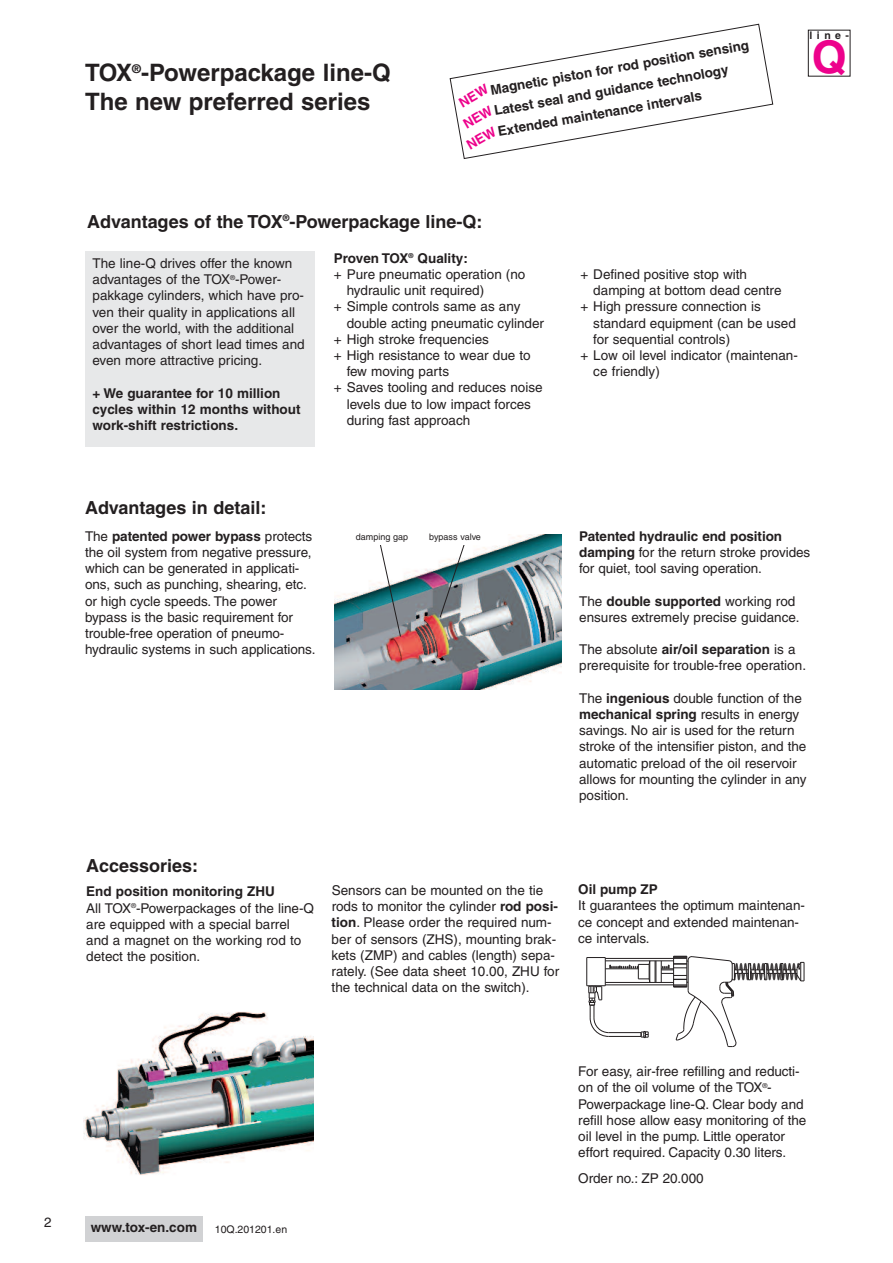
<style>
.page{position:relative;width:893px;height:1263px;background:#fff}
.page>*{position:absolute;margin:0;border:0;box-sizing:border-box;transform-origin:0 0}
.t1{font:700 45px "Helvetica";color:#ed028c}
.t2{font:700 24px/28.8px "Helvetica";color:#231f20}
.t3{font:700 18px "Helvetica";color:#231f20}
.t4{font:13.5px/16.2px "Helvetica";color:#231f20}
.t5{font:700 13.5px/16.2px "Helvetica";color:#231f20}
.t6{font:700 13.5px/20.9px "Helvetica";color:#ed028c;text-align:center}
.t7{font:10.5px "Helvetica";color:#231f20}
.t8{font:700 10.5px "Helvetica";color:#231f20}
.t9{font:9px "Helvetica";color:#231f20}
.s1{font-weight:700}
</style>
<div class="page">
<img style="left:335px;top:534px;width:226px;height:155px">
<svg style="left:439px;top:544px;width:27px;height:74px"></svg>
<svg style="left:379px;top:544px;width:22px;height:93px"></svg>
<svg style="left:586px;top:956px;width:219px;height:91px"></svg>
<img style="left:84px;top:1012px;width:229px;height:163px">
<div style="left:356px;top:534px;width:64px;height:10px;background:#fff"></div>
<div style="left:429px;top:534px;width:78px;height:10px;background:#fff"></div>
<div style="left:85px;top:1216px;width:118px;height:26px;background:#d1d2d4"></div>
<div style="left:85px;top:251px;width:230px;height:195px;background:#e7e8e9"></div>
<svg style="left:449px;top:23px;width:325px;height:136px"></svg>
<p class="t4" style="left:44px;top:1216px;width:9px">2</p>
<h2 class="t2" style="left:85px;top:60px;width:307px">TOX<sup>®</sup>-Powerpackage line-Q<br>The new preferred series</h2>
<p class="t5" style="left:489px;top:81px;width:264px;line-height:21px;rotate:-10deg">Magnetic piston for rod position sensing<br>Latest seal and guidance technology<br>Extended maintenance intervals</p>
<p class="t6" style="left:449px;top:99px;width:40px;rotate:-30deg">NEW<br>NEW</p>
<p class="t8" style="left:810px;top:31px;width:41px">line-</p>
<h1 class="t1" style="left:812px;top:41px;width:37px">Q</h1>
<h3 class="t3" style="left:87px;top:215px;width:397px">Advantages of the TOX<sup>®</sup>-Powerpackage line-Q:</h3>
<p class="t5" style="left:334px;top:251px;width:135px">Proven TOX<sup>®</sup> Quality:</p>
<p class="t4" style="left:334px;top:267px;width:193px">+ Pure pneumatic operation (no</p>
<p class="t4" style="left:347px;top:284px;width:139px">hydraulic unit required)</p>
<p class="t4" style="left:334px;top:300px;width:188px">+ Simple controls same as any</p>
<p class="t4" style="left:347px;top:316px;width:199px">double acting pneumatic cylinder</p>
<p class="t4" style="left:334px;top:332px;width:157px">+ High stroke frequencies</p>
<p class="t4" style="left:334px;top:348px;width:198px">+ High resistance to wear due to</p>
<p class="t4" style="left:347px;top:365px;width:104px">few moving parts</p>
<p class="t4" style="left:334px;top:381px;width:210px">+ Saves tooling and reduces noise</p>
<p class="t4" style="left:347px;top:397px;width:186px">levels due to low impact forces</p>
<p class="t4" style="left:347px;top:413px;width:125px">during fast approach</p>
<p class="t4" style="left:93px;top:257px;width:214px">The line-Q drives offer the known advantages of the TOX<sup>®</sup>-Power&shy;pakkage cylinders, which have pro&shy;ven their quality in applications all over the world, with the additional advantages of short lead times and even more attractive pricing.</p>
<p class="t5" style="left:93px;top:386px;width:210px">+ We guarantee for 10 million cycles within 12 months without work-shift restrictions.</p>
<h3 class="t3" style="left:85px;top:501px;width:183px">Advantages in detail:</h3>
<p class="t4" style="left:581px;top:267px;width:168px">+ Defined positive stop with</p>
<p class="t4" style="left:593px;top:284px;width:190px">damping at bottom dead centre</p>
<p class="t4" style="left:581px;top:300px;width:182px">+ High pressure connection is</p>
<p class="t4" style="left:593px;top:316px;width:204px">standard equipment (can be used</p>
<p class="t4" style="left:593px;top:332px;width:138px">for sequential controls)</p>
<p class="t4" style="left:581px;top:348px;width:219px">+ Low oil level indicator (maintenan-</p>
<p class="t4" style="left:593px;top:365px;width:68px">ce friendly)</p>
<p class="t4" style="left:85px;top:529px;width:232px">The <span class="s1">patented power bypass</span> protects the oil system from negative pressure, which can be generated in applicati&shy;ons, such as punching, shearing, etc. or high cycle speeds. The power bypass is the basic requirement for trouble-free operation of pneumo&shy;hydraulic systems in such applications.</p>
<p class="t4" style="left:579px;top:529px;width:233px"><span class="s1">Patented hydraulic end position damping</span> for the return stroke provides for quiet, tool saving operation.</p>
<p class="t9" style="left:356px;top:534px;width:54px">damping gap</p>
<p class="t9" style="left:429px;top:534px;width:53px">bypass valve</p>
<p class="t4" style="left:579px;top:594px;width:222px">The <span class="s1">double supported</span> working rod ensures extremely precise guidance.</p>
<p class="t4" style="left:579px;top:643px;width:228px">The absolute <span class="s1">air/oil separation</span> is a prerequisite for trouble-free operation.</p>
<p class="t4" style="left:579px;top:691px;width:229px">The <span class="s1">ingenious</span> double function of the <span class="s1">mechanical spring</span> results in energy savings. No air is used for the return stroke of the intensifier piston, and the automatic preload of the oil reservoir allows for mounting the cylinder in any position.</p>
<h3 class="t3" style="left:86px;top:859px;width:114px">Accessories:</h3>
<p class="t4" style="left:86px;top:885px;width:229px"><span class="s1">End position monitoring ZHU<br></span>All TOX<sup>®</sup>-Powerpackages of the line-Q are equipped with a special barrel and a magnet on the working rod to detect the position.</p>
<p class="t4" style="left:332px;top:883px;width:229px">Sensors can be mounted on the tie rods to monitor the cylinder <span class="s1">rod posi&shy;tion</span>. Please order the required num&shy;ber of sensors (ZHS), mounting brak&shy;kets (ZMP) and cables (length) sepa&shy;rately. (See data sheet 10.00, ZHU for the technical data on the switch).</p>
<p class="t5" style="left:578px;top:883px;width:81px">Oil pump ZP</p>
<p class="t4" style="left:578px;top:899px;width:228px">It guarantees the optimum maintenan&shy;ce concept and extended maintenan&shy;ce intervals.</p>
<p class="t5" style="left:91px;top:1221px;width:108px">www.tox-en.com</p>
<p class="t7" style="left:215px;top:1225px;width:74px">10Q.201201.en</p>
<p class="t4" style="left:578px;top:1064px;width:230px">For easy, air-free refilling and reducti&shy;on of the oil volume of the TOX<sup>®</sup>- Powerpackage line-Q. Clear body and refill hose allow easy monitoring of the oil level in the pump. Little operator effort required. Capacity 0.30 liters.</p>
<p class="t4" style="left:578px;top:1171px;width:127px">Order no.: ZP 20.000</p>
</div>
